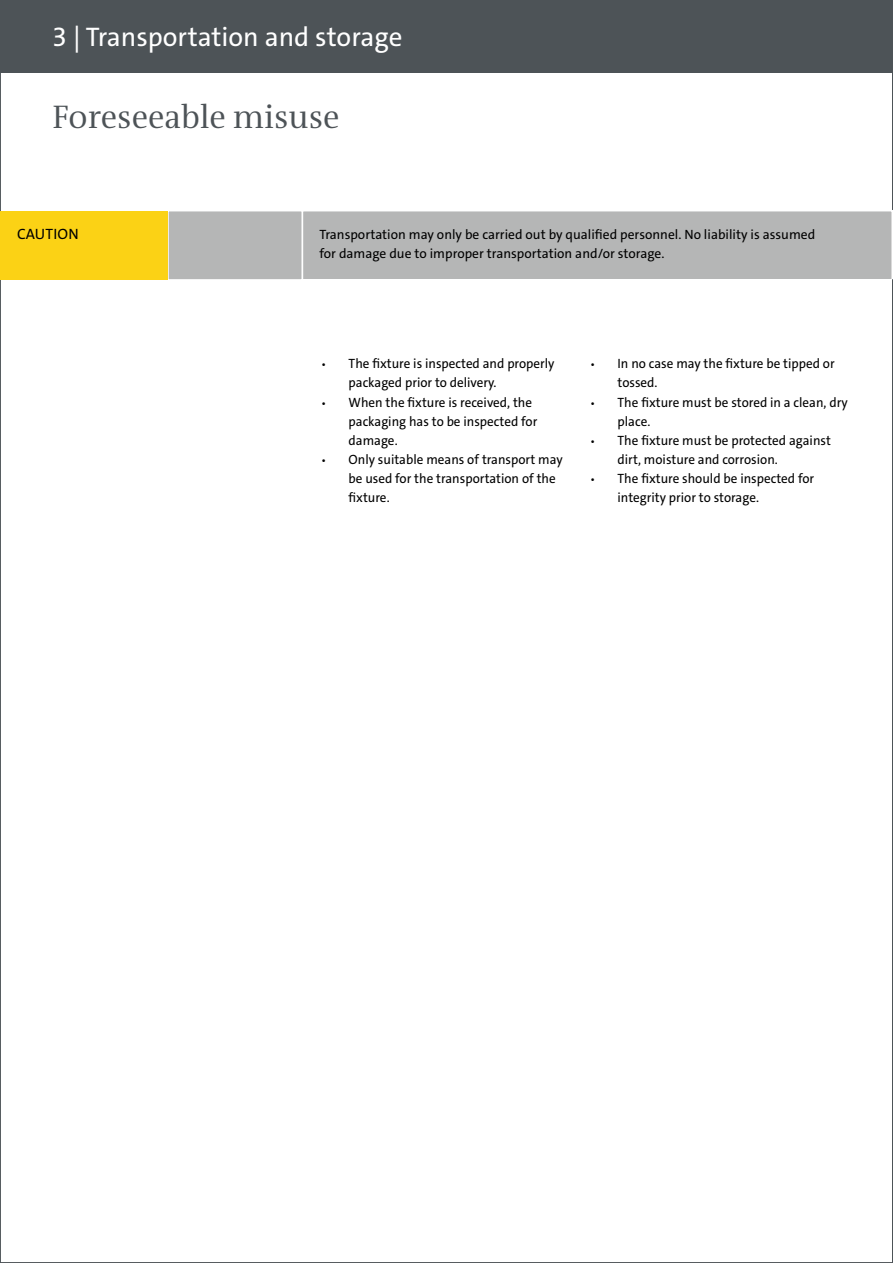
<style>
.page{position:relative;width:893px;height:1263px;background:#fff}
.page>*{position:absolute;margin:0;border:0;box-sizing:border-box;transform-origin:0 0}
.t1{font:33px "VWAG The Antiqua";color:#4d5357}
.t2{font:27px "VWAG The Sans";color:#fff}
.t3{font:15px "VWAG The Sans";letter-spacing:.01em;color:#000}
.t4{font:13.5px/19.2px "VWAG The Sans";color:#000}
.s1{font-size:11.25px}
</style>
<div class="page">
<svg style="left:892px;top:72px;width:1px;height:1191px"></svg>
<div style="left:0;top:0;width:893px;height:72px;background:#4d5357"></div>
<div style="left:168px;top:211px;width:134px;height:69px;background:#b5b6b6"></div>
<div style="left:167px;top:210px;width:136px;height:71px;border:2px solid #fff"></div>
<div style="left:302px;top:211px;width:590px;height:68px;background:#b5b6b6"></div>
<div style="left:302px;top:210px;width:591px;height:70px;border:2px solid #fff"></div>
<div style="left:0;top:211px;width:168px;height:68px;background:#fbd215"></div>
<h2 class="t2" style="left:52px;top:20px;width:352px">3 | Transportation and storage</h2>
<h1 class="t1" style="left:53px;top:95px;width:288px">Foreseeable misuse</h1>
<p class="t3" style="left:17px;top:225px;width:63px">CAUTION</p>
<p class="t4" style="left:319px;top:225px;width:497px">Transportation may only be carried out by qualified personnel. No liability is assumed for damage due to improper transportation and/or storage.</p>
<p class="t4" style="left:349px;top:354px;width:207px;text-indent:-27px"><span class="s1">•</span> The fixture is inspected and properly packaged prior to delivery.</p>
<p class="t4" style="left:349px;top:392px;width:190px;text-indent:-27px"><span class="s1">•</span> When the fixture is received, the packaging has to be inspected for damage.</p>
<p class="t4" style="left:349px;top:450px;width:216px;text-indent:-27px"><span class="s1">•</span> Only suitable means of transport may be used for the transportation of the fixture.</p>
<p class="t4" style="left:617px;top:354px;width:219px;text-indent:-27px"><span class="s1">•</span> In no case may the fixture be tipped or tossed.</p>
<p class="t4" style="left:617px;top:392px;width:232px;text-indent:-27px"><span class="s1">•</span> The fixture must be stored in a clean, dry place.</p>
<p class="t4" style="left:617px;top:431px;width:215px;text-indent:-27px"><span class="s1">•</span> The fixture must be protected against dirt, moisture and corrosion.</p>
<p class="t4" style="left:617px;top:469px;width:198px;text-indent:-27px"><span class="s1">•</span> The fixture should be inspected for integrity prior to storage.</p>
</div>
